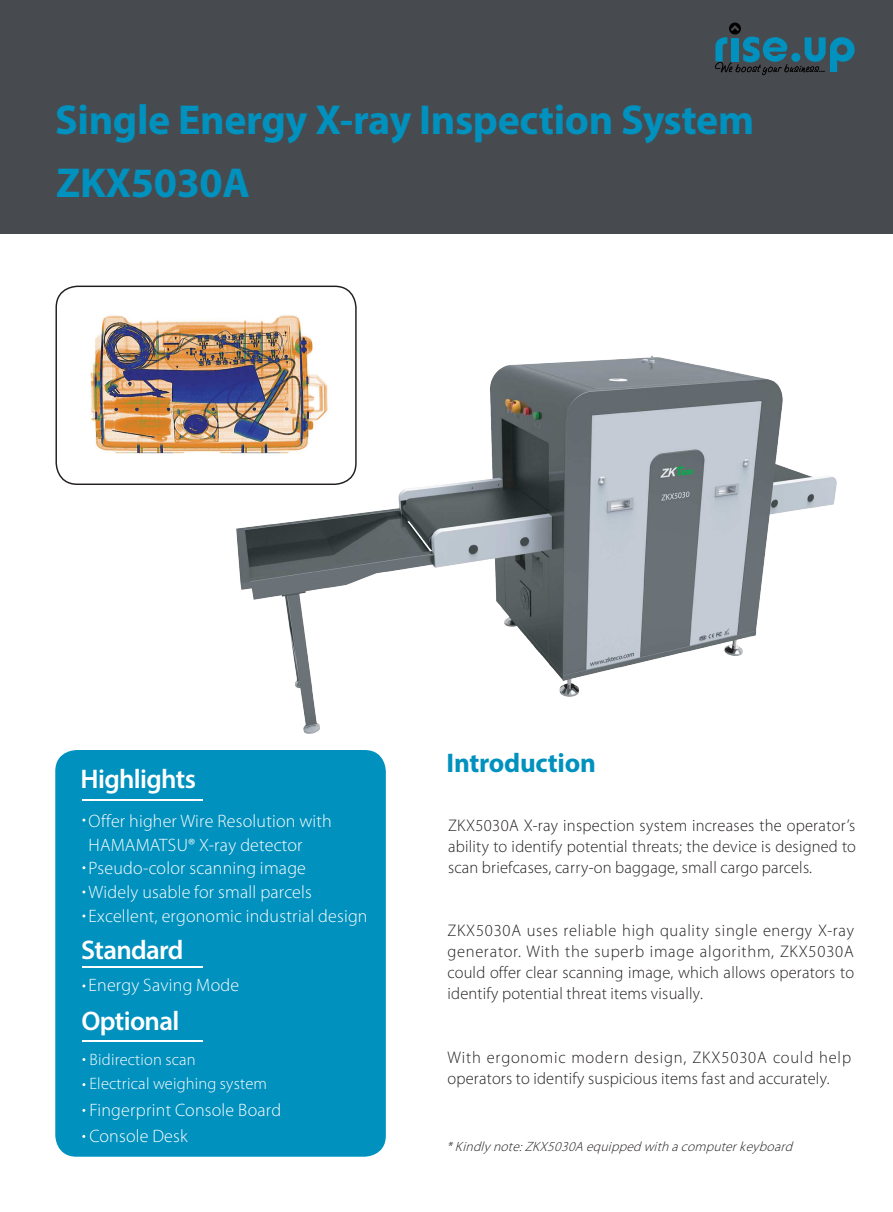
<style>
.page{position:relative;width:893px;height:1212px;background:#fff}
.page>*{position:absolute;margin:0;border:0;box-sizing:border-box;transform-origin:0 0}
.t1{font:700 42px "Myriad Pro";letter-spacing:-.01em;color:#0091be}
.t2{font:600 27px "Myriad Pro";letter-spacing:-.025em;color:#fff}
.t3{font:700 27px "Myriad Pro";letter-spacing:-.01em;color:#0091be}
.t4{font:300 18px/24px "Myriad Pro";letter-spacing:.01em;color:#fff}
.t5{font:300 16.8px/21px "Myriad Pro";letter-spacing:.015em;color:#231f20;text-align:justify}
.t6{font:300 16.5px/24.8px "Myriad Pro";letter-spacing:.015em;color:#fff}
.t7{font:italic 300 13.5px "Myriad Pro";color:#231f20}
</style>
<div class="page">
<div style="left:55px;top:286px;width:302px;height:199px;border:1px solid #231f20;border-radius:21px"></div>
<div style="left:0;top:0;width:893px;height:234px;background:#474b4f"></div>
<img style="left:204px;top:336px;width:633px;height:398px">
<img style="left:90px;top:315px;width:245px;height:151px">
<div style="left:55px;top:750px;width:331px;height:407px;background:#0091be;border-radius:21px"></div>
<hr style="left:82px;top:799px;width:121px;height:1px;background:#fff">
<hr style="left:82px;top:966px;width:121px;height:1px;background:#fff">
<hr style="left:82px;top:1040px;width:121px;height:1px;background:#fff">
<svg style="left:715px;top:23px;width:140px;height:52px"></svg>
<h1 class="t1" style="left:55px;top:103px;width:700px">Single Energy X-ray Inspection System</h1>
<h1 class="t1" style="left:56px;top:167px;width:195px">ZKX5030A</h1>
<h2 class="t2" style="left:80px;top:769px;width:117px">Highlights</h2>
<p class="t4" style="left:89px;top:810px;width:245px">Offer higher Wire Resolution with<br>HAMAMATSU® X-ray detector</p>
<p class="t4" style="left:89px;top:857px;width:280px">Pseudo-color scanning image<br>Widely usable for small parcels<br>Excellent, ergonomic industrial design</p>
<h2 class="t2" style="left:81px;top:939px;width:104px">Standard</h2>
<p class="t4" style="left:89px;top:974px;width:152px">Energy Saving Mode</p>
<h2 class="t2" style="left:81px;top:1011px;width:99px">Optional</h2>
<p class="t6" style="left:89px;top:1048px;width:179px">Bidirection scan<br>Electrical weighing system</p>
<p class="t4" style="left:89px;top:1099px;width:193px;line-height:25.5px">Fingerprint Console Board<br>Console Desk</p>
<h2 class="t3" style="left:446px;top:753px;width:151px">Introduction</h2>
<p class="t5" style="left:448px;top:816px;width:409px">ZKX5030A X-ray inspection system increases the operator’s ability to identify potential threats; the device is designed to scan briefcases, carry-on baggage, small cargo parcels.</p>
<p class="t5" style="left:448px;top:921px;width:408px">ZKX5030A uses reliable high quality single energy X-ray generator. With the superb image algorithm, ZKX5030A could offer clear scanning image, which allows operators to identify potential threat items visually.</p>
<p class="t5" style="left:448px;top:1048px;width:405px">With ergonomic modern design, ZKX5030A could help operators to identify suspicious items fast and accurately.</p>
<p class="t7" style="left:446px;top:1141px;width:351px">*Kindly note:ZKX5030A equipped with a computerkeyboard</p>
</div>
